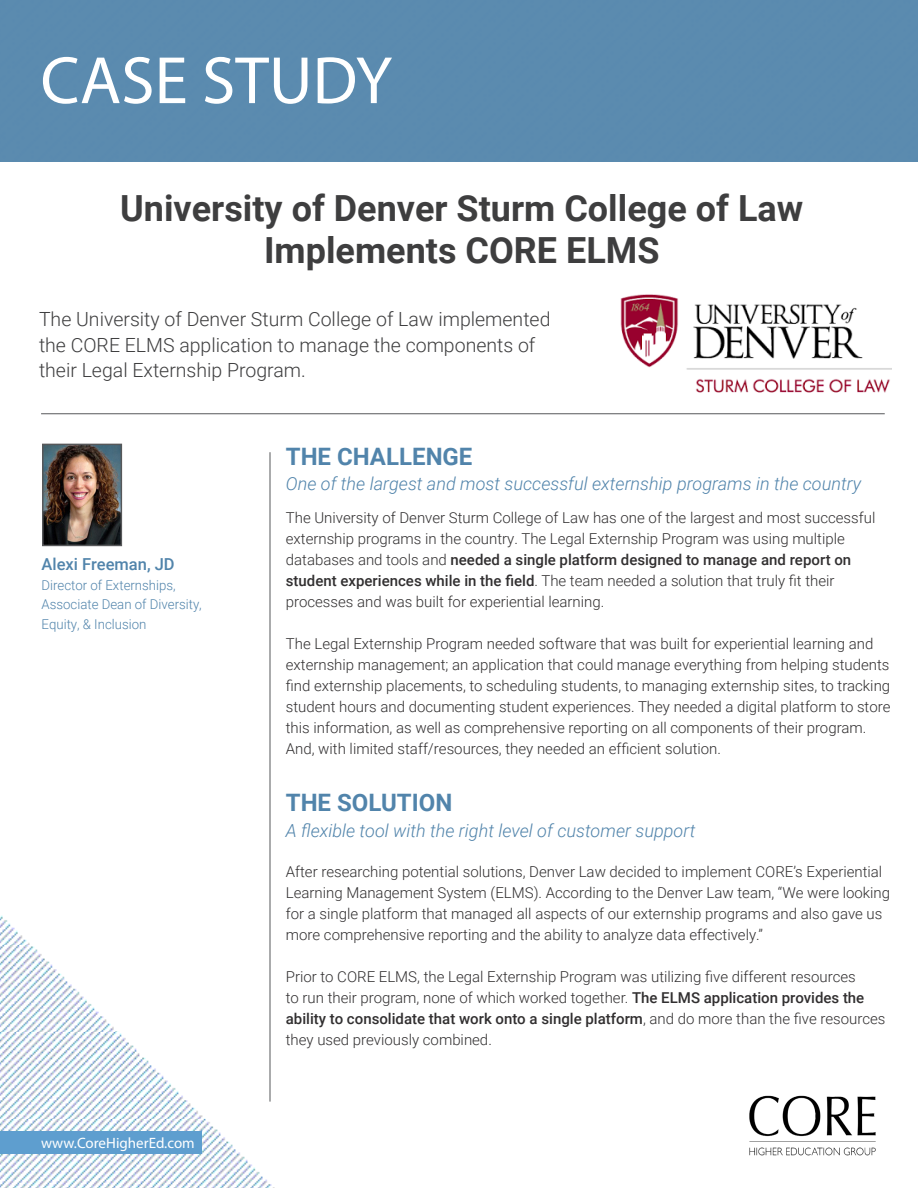
<style>
.page{position:relative;width:918px;height:1188px;background:#fff}
.page>*{position:absolute;margin:0;border:0;box-sizing:border-box;transform-origin:0 0}
.t1{font:67.5px "Myriad Pro";color:#fff}
.Title_Header{font:700 36px/42px "Roboto";color:#3e3e3f;text-align:center}
.t2{font:700 24px "Roboto";color:#5184ab}
.Title_Header-2{font:300 19.5px/25.5px "Roboto";color:#3e3e3f}
.t3{font:italic 300 18px "Roboto";color:#5184ab}
.body{font:500 16.5px "Roboto";color:#5184ab}
.body-2{font:300 15px/21px "Roboto";color:#312f30}
.t4{font:15px "Myriad Pro";color:#fff}
.body-3{font:300 13.5px/19.5px "Roboto";color:#5184ab}
.s1{font-weight:500}
</style>
<div class="page">
<div style="left:0;top:0;width:918px;height:162px;background:#5b8baf"></div>
<img style="left:0;top:772px;width:275px;height:416px">
<div style="left:0;top:1131px;width:202px;height:23px;background:#5e9ecf"></div>
<hr style="left:270px;top:452px;width:1px;height:650px;background:#57585a">
<img style="left:749px;top:1095px;width:127px;height:61px">
<img style="left:620px;top:294px;width:272px;height:99px">
<hr style="left:41px;top:413px;width:844px;height:1px;background:#57585a">
<img style="left:45px;top:447px;width:74px;height:96px">
<div style="left:42px;top:444px;width:80px;height:102px;border:2px solid #57585a"></div>
<h1 class="t1" style="left:40px;top:39px;width:353px">CASE STUDY</h1>
<p class="Title_Header" style="left:120px;top:186px;width:685px">University of Denver Sturm College of Law<br>Implements CORE ELMS</p>
<p class="Title_Header-2" style="left:39px;top:306px;width:513px">The University of Denver Sturm College of Law implemented the CORE ELMS application to manage the components of their Legal Externship Program.</p>
<p class="body" style="left:42px;top:553px;width:135px">Alexi Freeman, JD</p>
<p class="body-3" style="left:42px;top:575px;width:162px">Director of Externships,<br>Associate Dean of Diversity,<br>Equity, &amp; Inclusion</p>
<p class="t4" style="left:41px;top:1133px;width:155px">www.CoreHigherEd.com</p>
<p class="t2" style="left:286px;top:439px;width:188px">THE CHALLENGE</p>
<p class="t3" style="left:286px;top:471px;width:577px">One of the largest and most successful externship programs in the country</p>
<p class="body-2" style="left:286px;top:507px;width:591px">The University of Denver Sturm College of Law has one of the largest and most successful externship programs in the country. The Legal Externship Program was using multiple databases and tools and <span class="s1">needed a single platform designed to manage and report on student experiences while in the field</span>. The team needed a solution that truly fit their processes and was built for experiential learning.</p>
<p class="body-2" style="left:286px;top:633px;width:606px">The Legal Externship Program needed software that was built for experiential learning and externship management; an application that could manage everything from helping students find externship placements, to scheduling students, to managing externship sites, to tracking student hours and documenting student experiences. They needed a digital platform to store this information, as well as comprehensive reporting on all components of their program.<br>And, with limited staff/resources, they needed an efficient solution.</p>
<p class="t2" style="left:286px;top:786px;width:168px">THE SOLUTION</p>
<p class="t3" style="left:286px;top:818px;width:411px">A flexible tool with the right level of customer support</p>
<p class="body-2" style="left:286px;top:860px;width:606px">After researching potential solutions, Denver Law decided to implement CORE’s Experiential Learning Management System (ELMS). According to the Denver Law team, “We were looking for a single platform that managed all aspects of our externship programs and also gave us more comprehensive reporting and the ability to analyze data effectively.”</p>
<p class="body-2" style="left:286px;top:965px;width:601px">Prior to CORE ELMS, the Legal Externship Program was utilizing five different resources<br>to run their program, none of which worked together. <span class="s1">The ELMS application provides the ability to consolidate that work onto a single platform</span>, and do more than the five resources they used previously combined.</p>
</div>
